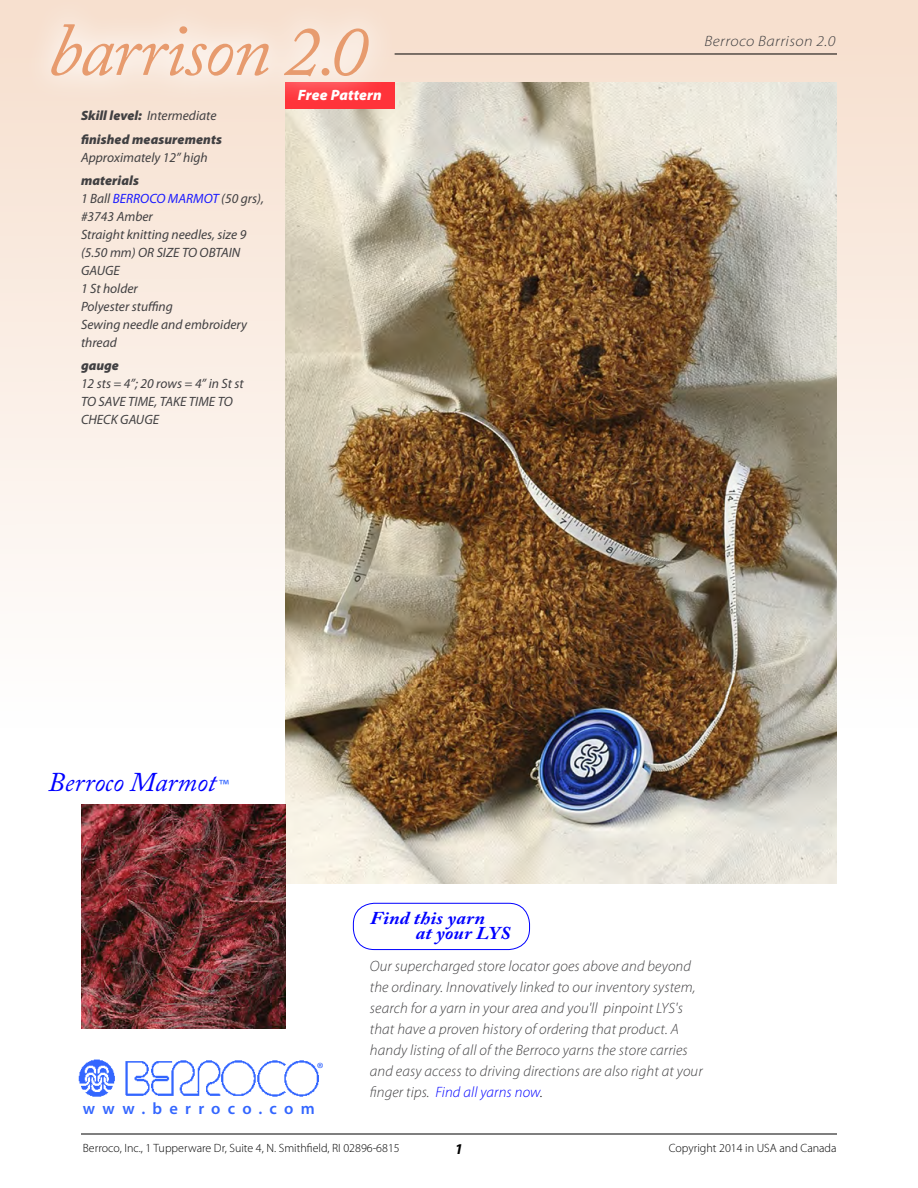
<style>
.page{position:relative;width:918px;height:1188px;background:#fff}
.page>*{position:absolute;margin:0;border:0;box-sizing:border-box;transform-origin:0 0}
.t1{font:italic 75px "Adobe Caslon Pro";letter-spacing:-.025em;color:#e79b6e}
.t2{font:italic 27px "Adobe Caslon Pro";color:#00f}
.t3{font:italic 700 18px/15.8px "Adobe Caslon Pro";letter-spacing:.01em;color:#00f;scale:1.1 1}
.t4{font:600 16.5px "Myriad Pro";letter-spacing:.44em;color:#36f}
.t5{font:16.5px "Myriad Pro";color:#36f}
.t6{font:italic 300 15px/21px "Myriad Pro";letter-spacing:.01em;color:#414042}
.t7{font:italic 300 15px "Myriad Pro";letter-spacing:.01em;color:#414042;scale:1.1 1}
.t8{font:italic 900 15px "Myriad Pro";letter-spacing:.01em;color:#fff}
.t9{font:italic 700 15px "Myriad Pro";color:#000}
.t10{font:italic 13.5px/18px "Myriad Pro";color:#414042}
.t11{font:italic 900 13.5px/23.4px "Myriad Pro";letter-spacing:.005em;color:#414042}
.t12{font:300 12px "Myriad Pro";color:#000}
.s1{font-size:72px}
.s2{font-weight:400}
.s3{font-weight:900}
.s4{color:#1a1aff}
.s5{font-family:"Myriad Pro";font-style:normal;font-size:16.5px;color:#36f}
.s6{color:#00f}
.s7{color:#000}
</style>
<div class="page">
<img style="left:78px;top:1059px;width:241px;height:38px">
<div style="left:0;top:0;width:918px;height:728px;background:linear-gradient(to bottom,#f6decc,#fefefe)"></div>
<hr style="left:81px;top:1134px;width:756px;height:1px;background:#000">
<div style="left:353px;top:903px;width:177px;height:47px;border:1px solid #00f;border-radius:21px"></div>
<img style="left:285px;top:83px;width:552px;height:801px">
<div style="left:285px;top:83px;width:109px;height:26px;background:#ff333a"></div>
<hr style="left:395px;top:54px;width:442px;height:1px;background:#000">
<div style="left:21px;top:0;width:379px;height:106px;background:#fff;opacity:.72"></div>
<img style="left:81px;top:805px;width:204px;height:224px">
<h1 class="t1" style="left:49px;top:5px;width:319px">barrison <span class="s1">2.0</span></h1>
<p class="t11" style="left:81px;top:103px;width:142px">Skill level: <span class="s2">Intermediate </span>finished measurements</p>
<p class="t10" style="left:81px;top:148px;width:128px">Approximately 12” high</p>
<p class="t10" style="left:81px;top:171px;width:184px"><span class="s3">materials<br></span>1 Ball <span class="s4">BERROCO MARMOT</span> (50 grs), #3743 Amber<br>Straight knitting needles, size 9 (5.50 mm) OR SIZE TO OBTAIN<br>GAUGE<br>1 St holder<br>Polyester stuffing<br>Sewing needle and embroidery thread</p>
<p class="t11" style="left:81px;top:354px;width:39px">gauge</p>
<p class="t10" style="left:81px;top:375px;width:164px">12 sts = 4”; 20 rows = 4” in St st<br>TO SAVE TIME, TAKE TIME TO<br>CHECK GAUGE</p>
<p class="t8" style="left:298px;top:85px;width:86px">Free Pattern</p>
<h2 class="t2" style="left:48px;top:766px;width:183px">Berroco Marmot <span class="s5">™</span></h2>
<p class="t3" style="left:416px;top:910px;width:88px;text-indent:-46px">Find this yarn<br>at your LYS</p>
<p class="t7" style="left:704px;top:32px;width:121px">Berroco Barrison 2.0</p>
<p class="t6" style="left:370px;top:956px;width:334px">Our supercharged store locator goes above and beyond the ordinary. Innovatively linked to our inventory system, search for a yarn in your area and you'll pinpoint LYS's that have a proven history of ordering that product. A handy listing of all of the Berroco yarns the store carries and easy access to driving directions are also right at your finger tips. <span class="s6">Find all yarns now</span><span class="s7">.</span></p>
<p class="t5" style="left:317px;top:1058px;width:8px">®</p>
<p class="t4" style="left:83px;top:1098px;width:234px">www.berroco.com</p>
<p class="t12" style="left:83px;top:1140px;width:318px">Berroco, Inc., 1 Tupperware Dr, Suite 4, N. Smithfield, RI 02896-6815</p>
<p class="t9" style="left:455px;top:1139px;width:10px">1</p>
<p class="t12" style="left:669px;top:1140px;width:169px">Copyright 2014 in USA and Canada</p>
</div>
